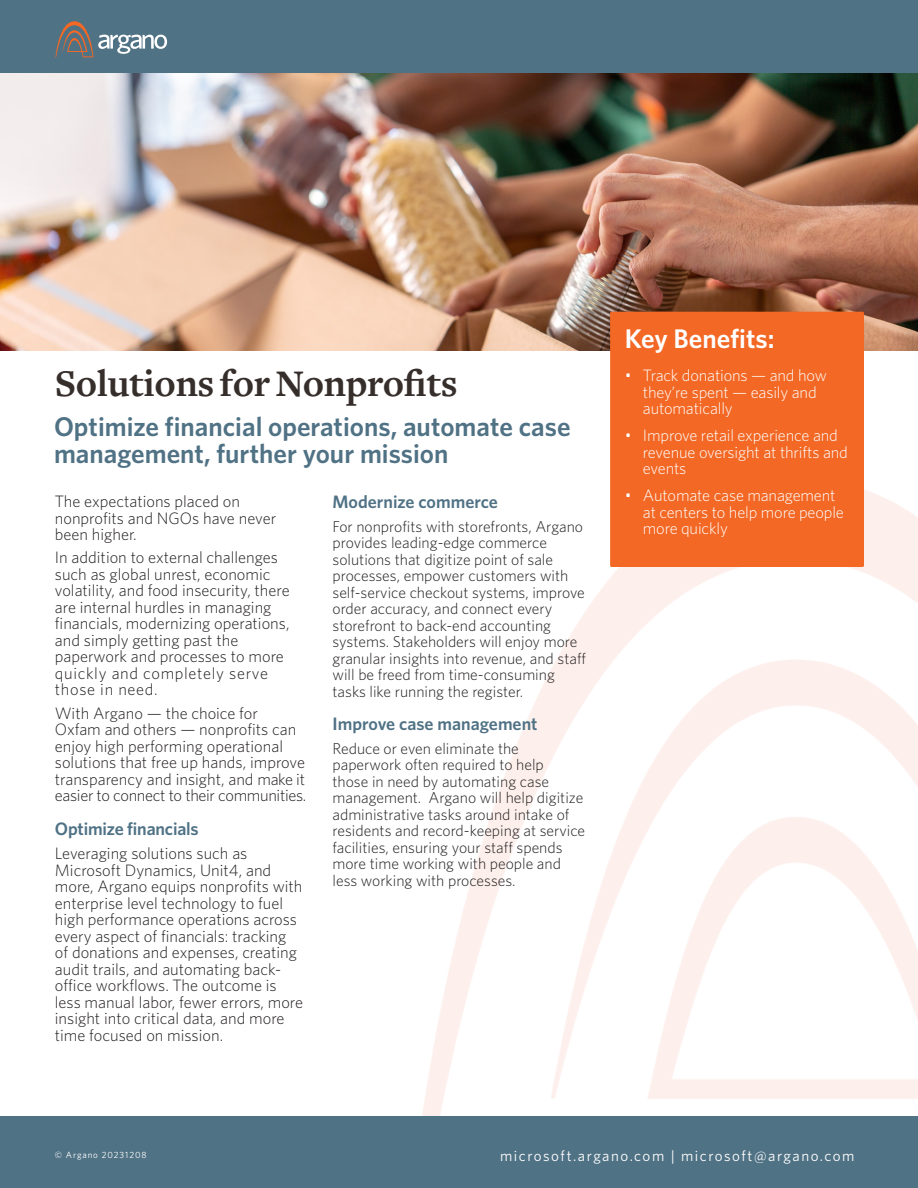
<style>
.page{position:relative;width:918px;height:1188px;background:#fff}
.page>*{position:absolute;margin:0;border:0;box-sizing:border-box;transform-origin:0 0}
.Heading_Bold_24_28pt{font:700 39px "Freight Text";letter-spacing:-.01em;color:#362e2b}
.Sub_Header{font:600 27px/27px "Whitney";color:#507285}
.Sub_Header-2{font:600 27px "Whitney";color:#fff}
.Section_Header{font:600 18px "Whitney";color:#507285}
.Sub_Header-3{font:600 18px "Whitney";letter-spacing:-.01em;color:#4f7286}
.Body_Copy_Regular_9_13pt__6_5pt{font:300 16.5px/16.5px "Whitney";color:#231f20}
.t1{font:300 16.5px/16.5px "Whitney";letter-spacing:-.01em;color:#fff}
.Body_Copy_Regular_9_13pt__6_5pt-2{font:300 15.75px/16.5px "Whitney";color:#231f20}
.t2{font:15px "Whitney";letter-spacing:.1em;color:#fff}
.t3{font:9px "Whitney";letter-spacing:.1em;color:#fff}
</style>
<div class="page">
<div style="left:0;top:1116px;width:918px;height:72px;background:#507285"></div>
<div style="left:0;top:0;width:918px;height:74px;background:#507285"></div>
<svg style="left:56px;top:21px;width:111px;height:36px"></svg>
<img style="left:0;top:74px;width:918px;height:277px">
<div style="left:610px;top:312px;width:254px;height:255px;background:#f36824;border-radius:2px"></div>
<p class="Sub_Header-2" style="left:625px;top:321px;width:151px">Key Benefits:</p>
<p class="Heading_Bold_24_28pt" style="left:55px;top:362px;width:404px">Solutions for Nonprofits</p>
<p class="t1" style="left:643px;top:367px;width:185px;text-indent:-18px">• Track donations — and how they’re spent — easily and automatically</p>
<p class="t1" style="left:643px;top:427px;width:206px;text-indent:-18px">• Improve retail experience and revenue oversight at thrifts and events</p>
<p class="t1" style="left:643px;top:487px;width:203px;text-indent:-18px">• Automate case management at centers to help more people more quickly</p>
<p class="Sub_Header" style="left:54px;top:412px;width:518px">Optimize financial operations, automate case management, further your mission</p>
<p class="Body_Copy_Regular_9_13pt__6_5pt" style="left:55px;top:493px;width:223px">The expectations placed on nonprofits and NGOs have never been higher.</p>
<p class="Body_Copy_Regular_9_13pt__6_5pt" style="left:55px;top:549px;width:236px">In addition to external challenges such as global unrest, economic volatility, and food insecurity, there are internal hurdles in managing financials, modernizing operations, and simply getting past the paperwork and processes to more quickly and completely serve those in need.</p>
<p class="Body_Copy_Regular_9_13pt__6_5pt" style="left:55px;top:704px;width:253px">With Argano — the choice for Oxfam and others — nonprofits can enjoy high performing operational solutions that free up hands, improve transparency and insight, and make it easier to connect to their communities.</p>
<p class="Sub_Header-3" style="left:55px;top:817px;width:145px">Optimize financials</p>
<p class="Body_Copy_Regular_9_13pt__6_5pt" style="left:55px;top:845px;width:250px">Leveraging solutions such as Microsoft Dynamics, Unit4, and more, Argano equips nonprofits with enterprise level technology to fuel high performance operations across every aspect of financials: tracking of donations and expenses, creating audit trails, and automating back&shy;office workflows. The outcome is less manual labor, fewer errors, more insight into critical data, and more time focused on mission.</p>
<p class="Section_Header" style="left:333px;top:490px;width:167px">Modernize commerce</p>
<p class="Body_Copy_Regular_9_13pt__6_5pt-2" style="left:333px;top:517px;width:255px">For nonprofits with storefronts, Argano provides leading-edge commerce solutions that digitize point of sale processes, empower customers with self-service checkout systems, improve order accuracy, and connect every storefront to back-end accounting systems. Stakeholders will enjoy more granular insights into revenue, and staff will be freed from time-consuming tasks like running the register.</p>
<p class="Section_Header" style="left:333px;top:712px;width:207px">Improve case management</p>
<p class="Body_Copy_Regular_9_13pt__6_5pt-2" style="left:333px;top:739px;width:254px">Reduce or even eliminate the paperwork often required to help<br>those in need by automating case management. Argano will help digitize administrative tasks around intake of residents and record-keeping at service facilities, ensuring your staff spends more time working with people and less working with processes.</p>
<p class="t3" style="left:55px;top:1149px;width:93px">© Argano 20231208</p>
<p class="t2" style="left:500px;top:1146px;width:356px">microsoft.argano.com | microsoft@argano.com</p>
</div>
